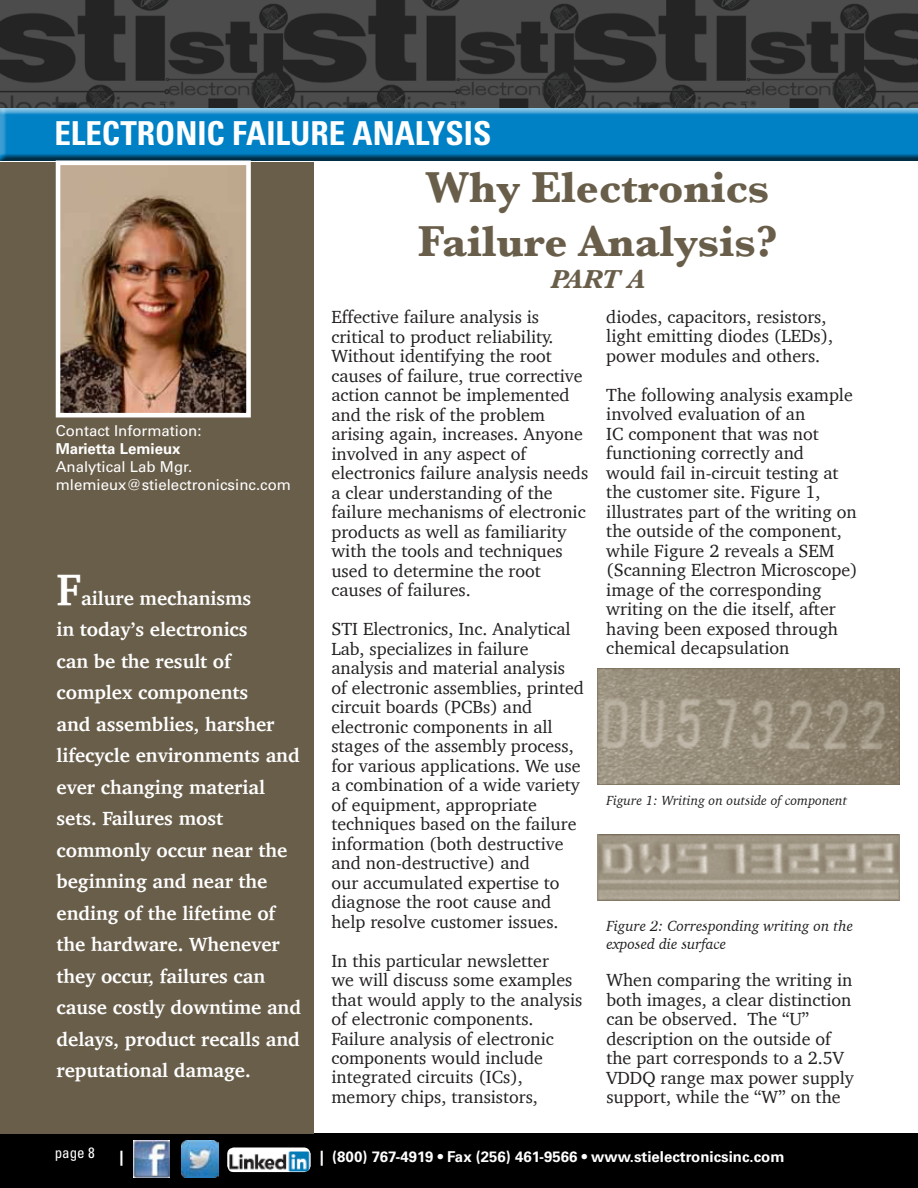
<style>
.page{position:relative;width:918px;height:1188px;background:#fff}
.page>*{position:absolute;margin:0;border:0;box-sizing:border-box;transform-origin:0 0}
.t1{font:700 45px/54px "Baskerville";color:#695e4a}
.t2{font:700 45px "Charter";color:#fff}
.t3{font:700 condensed 33px "Univers";color:#fff}
.t4{font:italic 700 27px "Baskerville";color:#695e4a}
.t5{font:700 19.5px/31.5px "Charter";color:#fff}
.t6{font:18px/19.5px "Charter";color:#231f20}
.t7{font:15px/18px "Univers";color:#fff}
.t8{font:700 15px "Univers";color:#fff}
.t9{font:italic 15px/18px "Charter";color:#231f20}
.t10{font:condensed 15px "Univers";color:#fff}
.t11{font:italic 13.5px "Charter";color:#231f20}
.s1{font-weight:700}
</style>
<div class="page">
<div style="left:0;top:1134px;width:918px;height:54px;background:#000"></div>
<img style="left:134px;top:1141px;width:36px;height:36px">
<img style="left:182px;top:1141px;width:36px;height:36px">
<div style="left:227px;top:1148px;width:83px;height:24px;background:#fff;border-radius:7px"></div>
<img style="left:229px;top:1152px;width:81px;height:19px">
<img style="left:0;top:0;width:918px;height:108px">
<div style="left:0;top:108px;width:918px;height:55px;background:#231f20;opacity:.75"></div>
<div style="left:0;top:162px;width:313px;height:972px;background:#695e4a"></div>
<img style="left:62px;top:166px;width:183px;height:245px">
<div style="left:56px;top:160px;width:195px;height:257px;border:5px solid #fff"></div>
<img style="left:598px;top:668px;width:301px;height:117px">
<img style="left:598px;top:835px;width:301px;height:66px">
<p class="t3" style="left:54px;top:113px;width:439px">ELECTRONIC FAILURE ANALYSIS</p>
<p class="t7" style="left:56px;top:422px;width:237px">Contact Information:<br><span class="s1">Marietta Lemieux<br></span>Analytical Lab Mgr. mlemieux@stielectronicsinc.com</p>
<p class="t2" style="left:57px;top:551px;width:26px">F</p>
<p class="t5" style="left:57px;top:582px;width:246px;text-indent:25px">ailure mechanisms<br>in today’s electronics<br>can be the result of complex components<br>and assemblies, harsher lifecycle environments and ever changing material sets. Failures most commonly occur near the beginning and near the ending of the lifetime of the hardware. Whenever they occur, failures can cause costly downtime and delays, product recalls and reputational damage.</p>
<p class="t1" style="left:418px;top:160px;width:361px">Why Electronics<br>Failure Analysis?</p>
<p class="t4" style="left:550px;top:261px;width:96px">PART A</p>
<p class="t6" style="left:331px;top:307px;width:258px">Effective failure analysis is critical to product reliability.<br>Without identifying the root causes of failure, true corrective action cannot be implemented and the risk of the problem arising again, increases. Anyone involved in any aspect of electronics failure analysis needs a clear understanding of the failure mechanisms of electronic products as well as familiarity with the tools and techniques used to determine the root causes of failures.</p>
<p class="t6" style="left:331px;top:619px;width:254px">STI Electronics, Inc. Analytical<br>Lab, specializes in failure analysis and material analysis of electronic assemblies, printed circuit boards (PCBs) and electronic components in all stages of the assembly process, for various applications. We use a combination of a wide variety of equipment, appropriate techniques based on the failure information (both destructive and non-destructive) and<br>our accumulated expertise to diagnose the root cause and help resolve customer issues.</p>
<p class="t6" style="left:331px;top:950px;width:252px">In this particular newsletter<br>we will discuss some examples that would apply to the analysis of electronic components.<br>Failure analysis of electronic components would include integrated circuits (ICs), memory chips, transistors,</p>
<p class="t6" style="left:606px;top:307px;width:228px">diodes, capacitors, resistors, light emitting diodes (LEDs), power modules and others.</p>
<p class="t6" style="left:606px;top:385px;width:253px">The following analysis example involved evaluation of an<br>IC component that was not functioning correctly and would fail in-circuit testing at the customer site. Figure 1, illustrates part of the writing on the outside of the component, while Figure 2 reveals a SEM (Scanning Electron Microscope) image of the corresponding writing on the die itself, after having been exposed through chemical decapsulation</p>
<p class="t11" style="left:606px;top:789px;width:242px">Figure 1: Writing on outside of component</p>
<p class="t9" style="left:606px;top:917px;width:248px">Figure 2: Corresponding writing on the exposed die surface</p>
<p class="t6" style="left:606px;top:970px;width:249px">When comparing the writing in both images, a clear distinction can be observed. The “U” description on the outside of the part corresponds to a 2.5V<br>VDDQ range max power supply support, while the “W” on the</p>
<p class="t10" style="left:55px;top:1143px;width:41px">page 8</p>
<p class="t8" style="left:120px;top:1148px;width:6px">|</p>
<p class="t8" style="left:320px;top:1148px;width:466px">| (800) 767-4919 • Fax (256) 461-9566 • www.stielectronicsinc.com</p>
</div>
